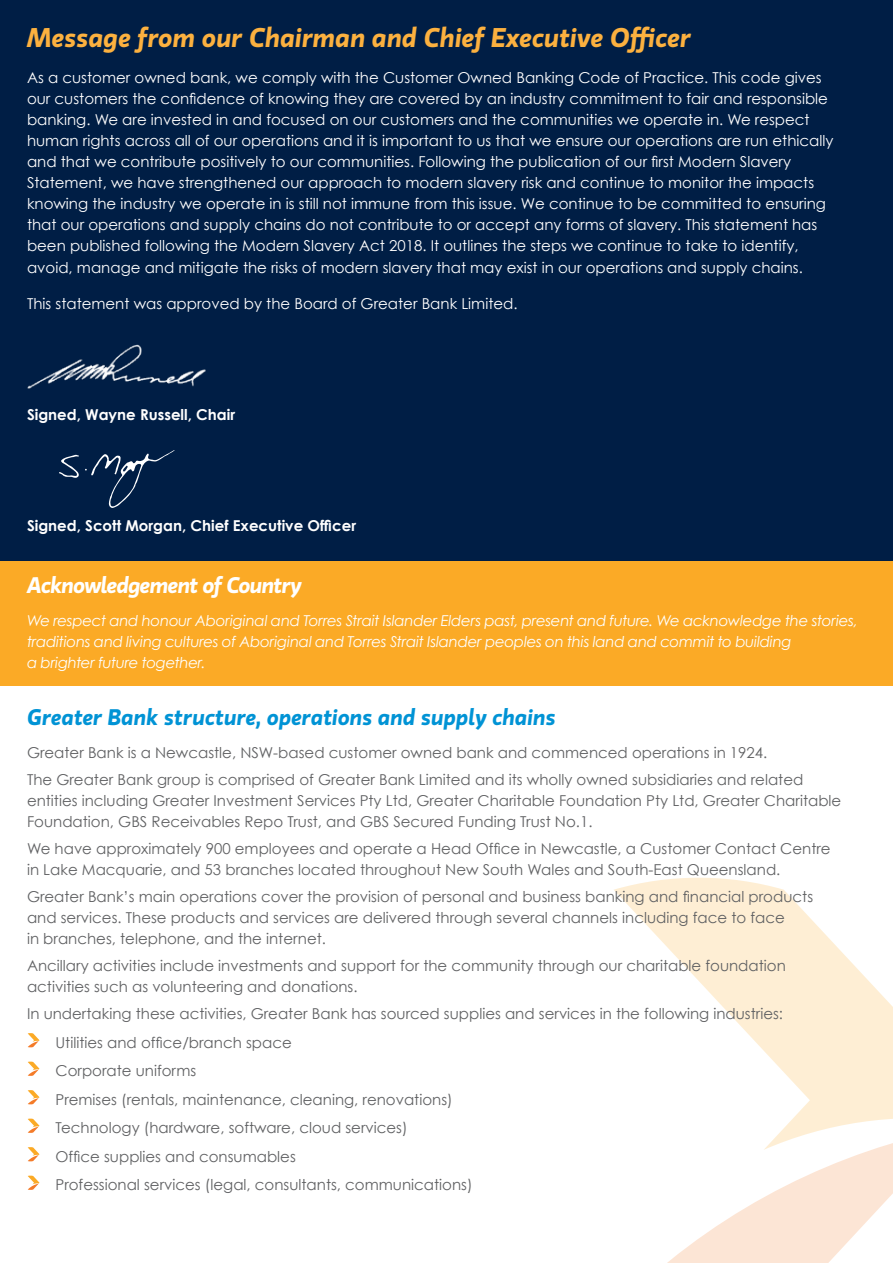
<style>
.page{position:relative;width:893px;height:1263px;background:#fff}
.page>*{position:absolute;margin:0;border:0;box-sizing:border-box;transform-origin:0 0}
.t1{font:italic 600 27px "Gloriola";color:#fcb13f}
.t2{font:italic 600 22.5px "Gloriola";color:#0093d5}
.t3{font:italic 600 22.5px "Gloriola";letter-spacing:-.035em;color:#fff}
.t4{font:15px/28.5px "Century Gothic";color:#606163}
.t5{font:15px/21px "Century Gothic";color:#fff}
.t6{font:italic 15px/21px "Century Gothic";letter-spacing:-.02em;color:#fff}
.t7{font:700 15px "Century Gothic";color:#fff}
</style>
<div class="page">
<div style="left:0;top:0;width:893px;height:563px;background:#001e45"></div>
<svg style="left:59px;top:455px;width:20px;height:23px"></svg>
<svg style="left:85px;top:450px;width:90px;height:58px"></svg>
<img style="left:27px;top:345px;width:179px;height:44px">
<div style="left:0;top:561px;width:893px;height:125px;background:#fbaa26"></div>
<svg style="left:614px;top:878px;width:279px;height:250px;fill:#feeed4"></svg>
<svg style="left:667px;top:1128px;width:226px;height:135px"></svg>
<svg style="left:28px;top:1033px;width:11px;height:14px"></svg>
<svg style="left:28px;top:1061px;width:11px;height:15px"></svg>
<svg style="left:28px;top:1090px;width:11px;height:14px"></svg>
<svg style="left:28px;top:1118px;width:11px;height:15px"></svg>
<svg style="left:28px;top:1147px;width:11px;height:14px"></svg>
<svg style="left:28px;top:1175px;width:11px;height:15px"></svg>
<h1 class="t1" style="left:27px;top:22px;width:665px">Message from our Chairman and Chief Executive Officer</h1>
<p class="t5" style="left:27px;top:67px;width:808px">As a customer owned bank, we comply with the Customer Owned Banking Code of Practice. This code gives our customers the confidence of knowing they are covered by an industry commitment to fair and responsible banking. We are invested in and focused on our customers and the communities we operate in. We respect human rights across all of our operations and it is important to us that we ensure our operations are run ethically and that we contribute positively to our communities. Following the publication of our first Modern Slavery Statement, we have strengthened our approach to modern slavery risk and continue to monitor the impacts knowing the industry we operate in is still not immune from this issue. We continue to be committed to ensuring that our operations and supply chains do not contribute to or accept any forms of slavery. This statement has been published following the Modern Slavery Act 2018. It outlines the steps we continue to take to identify, avoid, manage and mitigate the risks of modern slavery that may exist in our operations and supply chains.</p>
<p class="t5" style="left:27px;top:292px;width:492px">This statement was approved by the Board of Greater Bank Limited.</p>
<p class="t7" style="left:27px;top:403px;width:210px">Signed, Wayne Russell, Chair</p>
<p class="t7" style="left:27px;top:514px;width:331px">Signed, Scott Morgan, Chief Executive Officer</p>
<h2 class="t3" style="left:27px;top:572px;width:277px">Acknowledgement of Country</h2>
<p class="t6" style="left:27px;top:610px;width:832px">We respect and honour Aboriginal and Torres Strait Islander Elders past, present and future. We acknowledge the stories, traditions and living cultures of Aboriginal and Torres Strait Islander peoples on this land and commit to building<br>a brighter future together.</p>
<h2 class="t2" style="left:27px;top:704px;width:530px">Greater Bank structure, operations and supply chains</h2>
<p class="t4" style="left:27px;top:739px;width:778px;line-height:27px">Greater Bank is a Newcastle, NSW-based customer owned bank and commenced operations in 1924.<br>The Greater Bank group is comprised of Greater Bank Limited and its wholly owned subsidiaries and related</p>
<p class="t4" style="left:27px;top:790px;width:816px;line-height:21px">entities including Greater Investment Services Pty Ltd, Greater Charitable Foundation Pty Ltd, Greater Charitable<br>Foundation, GBS Receivables Repo Trust, and GBS Secured Funding Trust No.1.</p>
<p class="t4" style="left:27px;top:838px;width:805px;line-height:21px">We have approximately 900 employees and operate a Head Office in Newcastle, a Customer Contact Centre in Lake Macquarie, and 53 branches located throughout New South Wales and South-East Queensland.</p>
<p class="t4" style="left:27px;top:886px;width:788px;line-height:21px">Greater Bank’s main operations cover the provision of personal and business banking and financial products and services. These products and services are delivered through several channels including face to face<br>in branches, telephone, and the internet.</p>
<p class="t4" style="left:27px;top:955px;width:760px;line-height:21px">Ancillary activities include investments and support for the community through our charitable foundation activities such as volunteering and donations.</p>
<p class="t4" style="left:56px;top:999px;width:729px;text-indent:-28px">In undertaking these activities, Greater Bank has sourced supplies and services in the following industries:<br>Utilities and office/branch space<br>Corporate uniforms<br>Premises (rentals, maintenance, cleaning, renovations)<br>Technology (hardware, software, cloud services)<br>Office supplies and consumables<br>Professional services (legal, consultants, communications)</p>
</div>
